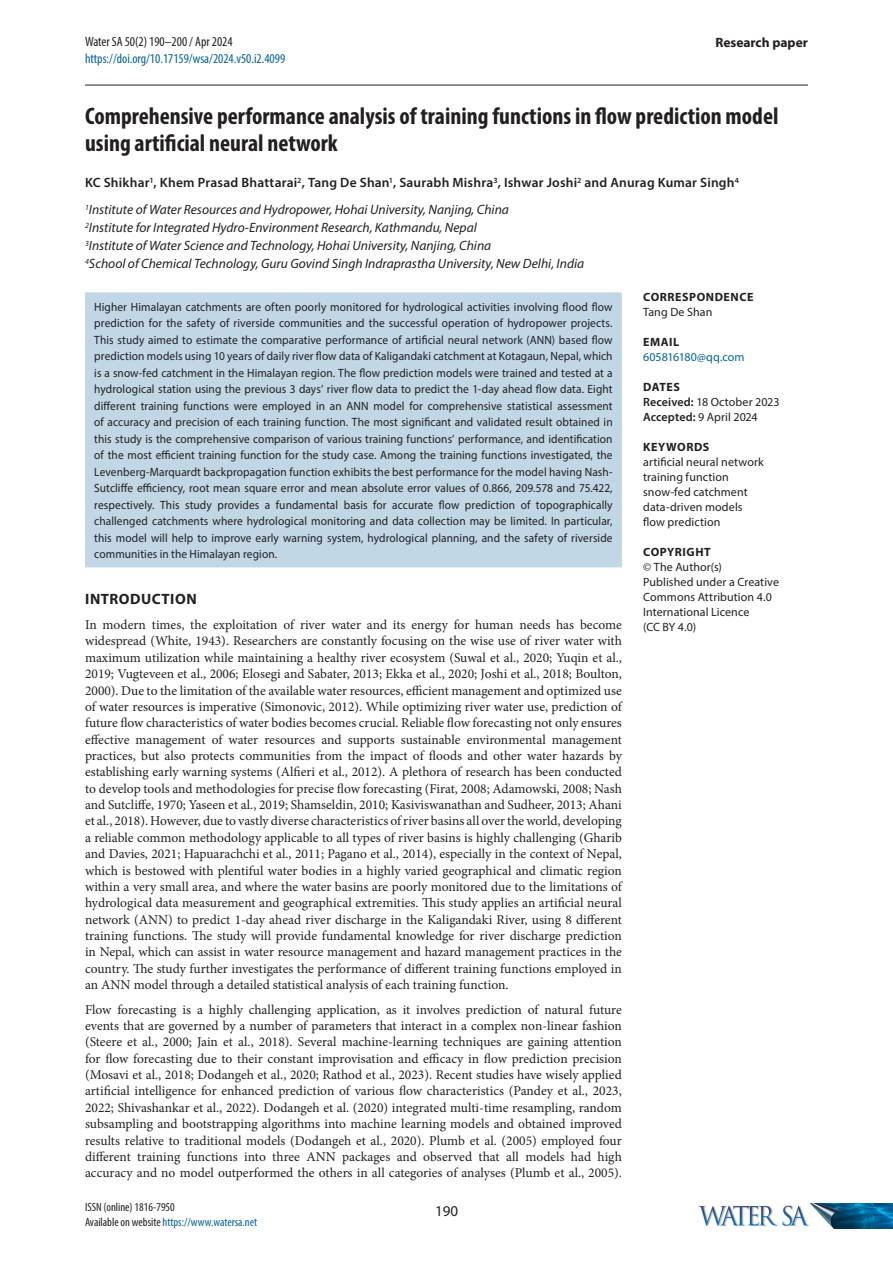
<style>
.page{position:relative;width:893px;height:1263px;background:#fff}
.page>*{position:absolute;margin:0;border:0;box-sizing:border-box;transform-origin:0 0}
.Article_title{font:700 condensed 24px/27px "Myriad Pro";color:#231f20}
.t1{font:700 15px "Myriad Pro";letter-spacing:.035em;color:#231f20}
.t2{font:15px "Myriad Pro";color:#231f20}
.Paragraph_Text{font:13.5px/16.4px "Minion Pro";color:#231f20;text-align:justify}
.Affiliation{font:italic 13.5px "Myriad Pro";color:#231f20}
.Author{font:600 13.5px "Myriad Pro";letter-spacing:.015em;color:#231f20}
.t3{font:condensed 13.5px "Myriad Pro";color:#056199}
.t4{font:condensed 13.5px "Myriad Pro";color:#231f20}
.t5{font:700 13.5px "Myriad Pro";color:#231f20}
.Abstract{font:12px/16.5px "Myriad Pro";letter-spacing:.005em;color:#231f20;text-align:justify;scale:.95 1}
.Metadata_-_Body{font:12px/15px "Myriad Pro";letter-spacing:.005em;color:#231f20}
.MPFooter_-_Left{font:condensed 12px "Myriad Pro";color:#056199}
.Metadata_-_Heading{font:700 12px "Myriad Pro";letter-spacing:.045em;color:#231f20}
.Metadata_-_Dates{font:12px "Myriad Pro";letter-spacing:.005em;color:#231f20}
.MPFooter_-_Left-2{font:condensed 12px "Myriad Pro";color:#231f20}
.Metadata_-_Body-2{font:12px "Myriad Pro";color:#056199}
.s1{color:#231f20}
.s2{font-weight:600}
</style>
<div class="page">
<hr style="left:85px;top:85px;width:723px;height:1px;background:#231f20">
<img style="left:698px;top:1203px;width:195px;height:26px">
<div style="left:86px;top:293px;width:535px;height:274px;background:#c1d7e6"></div>
<hr style="left:85px;top:292px;width:537px;height:2px;background:#c1d7e6">
<hr style="left:85px;top:294px;width:2px;height:272px;background:#c1d7e6">
<hr style="left:620px;top:294px;width:2px;height:272px;background:#c1d7e6">
<hr style="left:85px;top:566px;width:537px;height:1px;background:#c1d7e6">
<p class="t4" style="left:85px;top:34px;width:149px">Water SA 50(2) 190–200 / Apr 2024</p>
<p class="t3" style="left:85px;top:50px;width:202px">https://doi.org/10.17159/wsa/2024.v50.i2.4099</p>
<p class="t5" style="left:715px;top:34px;width:94px">Research paper</p>
<p class="Article_title" style="left:85px;top:102px;width:695px">Comprehensive performance analysis of training functions in flow prediction model using artificial neural network</p>
<p class="Author" style="left:85px;top:174px;width:655px">KC Shikhar<sup>1</sup>, Khem Prasad Bhattarai<sup>2</sup>, Tang De Shan<sup>1</sup>, Saurabh Mishra<sup>3</sup>, Ishwar Joshi<sup>2</sup> and Anurag Kumar Singh<sup>4</sup></p>
<p class="Affiliation" style="left:85px;top:201px;width:425px"><sup>1</sup>Institute of Water Resources and Hydropower, Hohai University, Nanjing, China</p>
<p class="Affiliation" style="left:85px;top:219px;width:393px"><sup>2</sup>Institute for Integrated Hydro-Environment Research, Kathmandu, Nepal</p>
<p class="Affiliation" style="left:85px;top:237px;width:408px"><sup>3</sup>Institute of Water Science and Technology, Hohai University, Nanjing, China</p>
<p class="Affiliation" style="left:85px;top:255px;width:501px"><sup>4</sup>School of Chemical Technology, Guru Govind Singh Indraprastha University, New Delhi, India</p>
<p class="Abstract" style="left:94px;top:298px;width:547px">Higher Himalayan catchments are often poorly monitored for hydrological activities involving flood flow prediction for the safety of riverside communities and the successful operation of hydropower projects.<br>This study aimed to estimate the comparative performance of artificial neural network (ANN) based flow prediction models using 10 years of daily river flow data of Kaligandaki catchment at Kotagaun, Nepal, which is a snow-fed catchment in the Himalayan region. The flow prediction models were trained and tested at a hydrological station using the previous 3 days’ river flow data to predict the 1-day ahead flow data. Eight different training functions were employed in an ANN model for comprehensive statistical assessment of accuracy and precision of each training function. The most significant and validated result obtained in this study is the comprehensive comparison of various training functions’ performance, and identification of the most efficient training function for the study case. Among the training functions investigated, the Levenberg-Marquardt backpropagation function exhibits the best performance for the model having Nash-Sutcliffe efficiency, root mean square error and mean absolute error values of 0.866, 209.578 and 75.422, respectively. This study provides a fundamental basis for accurate flow prediction of topographically challenged catchments where hydrological monitoring and data collection may be limited. In particular, this model will help to improve early warning system, hydrological planning, and the safety of riverside communities in the Himalayan region.</p>
<h1 class="t1" style="left:85px;top:590px;width:113px">INTRODUCTION</h1>
<p class="Paragraph_Text" style="left:85px;top:617px;width:538px">In modern times, the exploitation of river water and its energy for human needs has become widespread (White, 1943). Researchers are constantly focusing on the wise use of river water with maximum utilization while maintaining a healthy river ecosystem (Suwal et al., 2020; Yuqin et al., 2019; Vugteveen et al., 2006; Elosegi and Sabater, 2013; Ekka et al., 2020; Joshi et al., 2018; Boulton, 2000). Due to the limitation of the available water resources, efficient management and optimized use of water resources is imperative (Simonovic, 2012). While optimizing river water use, prediction of future flow characteristics of water bodies becomes crucial. Reliable flow forecasting not only ensures effective management of water resources and supports sustainable environmental management practices, but also protects communities from the impact of floods and other water hazards by establishing early warning systems (Alfieri et al., 2012). A plethora of research has been conducted to develop tools and methodologies for precise flow forecasting (Firat, 2008; Adamowski, 2008; Nash and Sutcliffe, 1970; Yaseen et al., 2019; Shamseldin, 2010; Kasiviswanathan and Sudheer, 2013; Ahani et al., 2018). However, due to vastly diverse characteristics of river basins all over the world, developing a reliable common methodology applicable to all types of river basins is highly challenging (Gharib and Davies, 2021; Hapuarachchi et al., 2011; Pagano et al., 2014), especially in the context of Nepal, which is bestowed with plentiful water bodies in a highly varied geographical and climatic region within a very small area, and where the water basins are poorly monitored due to the limitations of hydrological data measurement and geographical extremities. This study applies an artificial neural network (ANN) to predict 1-day ahead river discharge in the Kaligandaki River, using 8 different training functions. The study will provide fundamental knowledge for river discharge prediction in Nepal, which can assist in water resource management and hazard management practices in the country. The study further investigates the performance of different training functions employed in an ANN model through a detailed statistical analysis of each training function.</p>
<p class="Paragraph_Text" style="left:85px;top:1001px;width:538px">Flow forecasting is a highly challenging application, as it involves prediction of natural future events that are governed by a number of parameters that interact in a complex non-linear fashion (Steere et al., 2000; Jain et al., 2018). Several machine-learning techniques are gaining attention for flow forecasting due to their constant improvisation and efficacy in flow prediction precision (Mosavi et al., 2018; Dodangeh et al., 2020; Rathod et al., 2023). Recent studies have wisely applied artificial intelligence for enhanced prediction of various flow characteristics (Pandey et al., 2023, 2022; Shivashankar et al., 2022). Dodangeh et al. (2020) integrated multi-time resampling, random subsampling and bootstrapping algorithms into machine learning models and obtained improved results relative to traditional models (Dodangeh et al., 2020). Plumb et al. (2005) employed four different training functions into three ANN packages and observed that all models had high accuracy and no model outperformed the others in all categories of analyses (Plumb et al., 2005).</p>
<p class="MPFooter_-_Left-2" style="left:85px;top:1200px;width:91px">ISSN (online) 1816-7950</p>
<p class="MPFooter_-_Left" style="left:85px;top:1215px;width:174px"><span class="s1">Available on website</span> https://www.watersa.net</p>
<p class="t2" style="left:435px;top:1201px;width:25px">190</p>
<p class="Metadata_-_Heading" style="left:643px;top:289px;width:112px">CORRESPONDENCE</p>
<p class="Metadata_-_Body" style="left:643px;top:305px;width:71px">Tang De Shan</p>
<p class="Metadata_-_Heading" style="left:643px;top:334px;width:38px">EMAIL</p>
<p class="Metadata_-_Body-2" style="left:643px;top:350px;width:103px">605816180@qq.com</p>
<p class="Metadata_-_Heading" style="left:643px;top:379px;width:38px">DATES</p>
<p class="Metadata_-_Dates" style="left:643px;top:395px;width:138px"><span class="s2">Received:</span> 18 October 2023</p>
<p class="Metadata_-_Dates" style="left:643px;top:410px;width:116px"><span class="s2">Accepted:</span> 9 April 2024</p>
<p class="Metadata_-_Heading" style="left:643px;top:439px;width:68px">KEYWORDS</p>
<p class="Metadata_-_Body" style="left:643px;top:455px;width:122px">artificial neural network</p>
<p class="Metadata_-_Body" style="left:643px;top:470px;width:87px">training function</p>
<p class="Metadata_-_Body" style="left:643px;top:485px;width:106px">snow-fed catchment</p>
<p class="Metadata_-_Body" style="left:643px;top:500px;width:101px">data-driven models</p>
<p class="Metadata_-_Body" style="left:643px;top:515px;width:79px">flow prediction</p>
<p class="Metadata_-_Heading" style="left:643px;top:544px;width:69px">COPYRIGHT</p>
<p class="Metadata_-_Body" style="left:643px;top:560px;width:80px">© The Author(s)</p>
<p class="Metadata_-_Body" style="left:643px;top:575px;width:137px">Published under a Creative<br>Commons Attribution 4.0<br>International Licence<br>(CC BY 4.0)</p>
</div>
